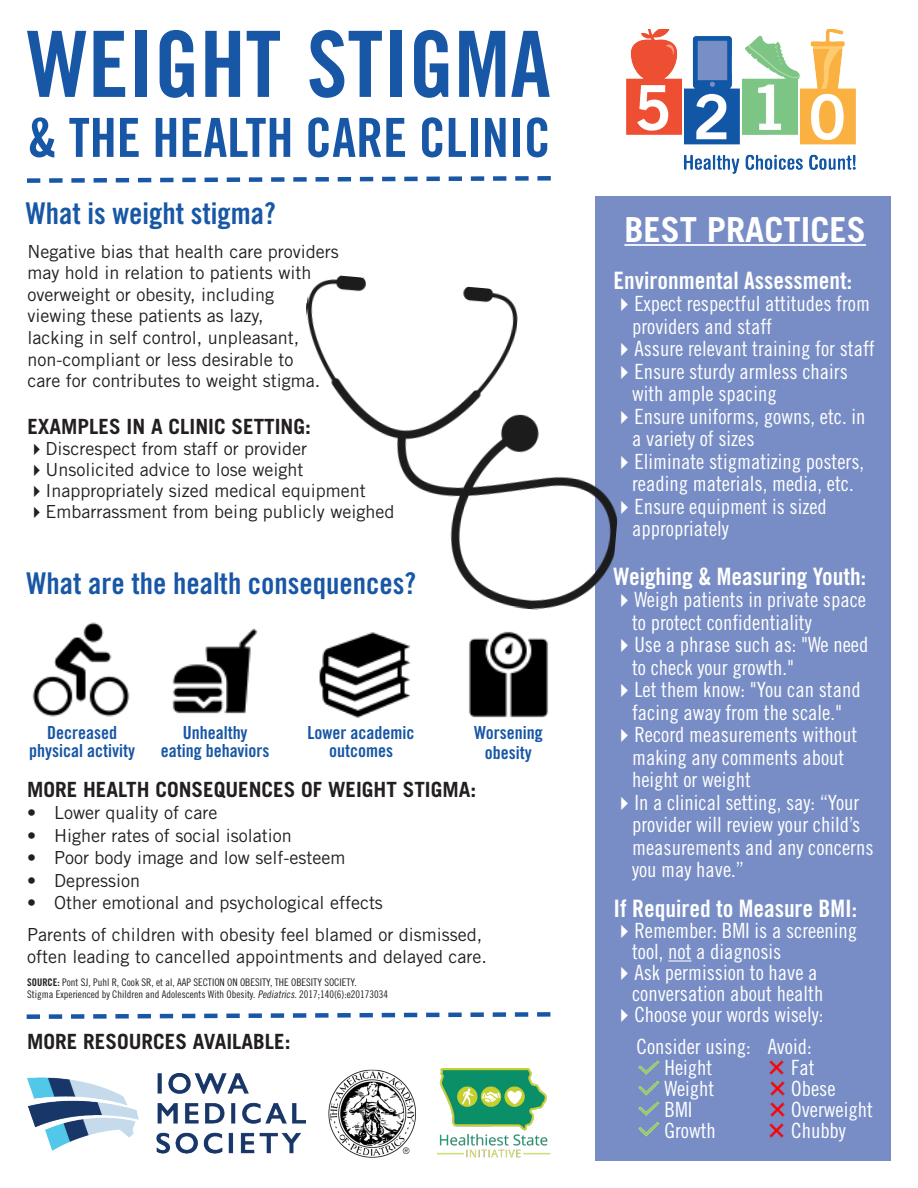
<style>
.page{position:relative;width:918px;height:1188px;background:#fff}
.page>*{position:absolute;margin:0;border:0;box-sizing:border-box;transform-origin:0 0}
.t1{font:91.5px "Trade Gothic Bold Cond Twenty";color:#1857a5}
.t2{font:54px "Trade Gothic Bold Cond Twenty";color:#1857a5}
.t3{font:700 34.5px "Trade Gothic";color:#fff}
.t4{font:30px "Trade Gothic Bold Cond Twenty";color:#1857a5}
.t5{font:24px "Trade Gothic Bold Cond Twenty";color:#fff}
.t6{font:21px/22.5px "Trade Gothic Cond Eighteen";color:#fff}
.t7{font:700 21px "Trade Gothic";color:#231f20}
.t8{font:18px/21.6px "Trade Gothic";color:#231f20}
.t9{font:18px "Trade Gothic Bold Cond Twenty";color:#1857a5}
.t10{font:10.5px "Trade Gothic Cond Eighteen";color:#231f20}
.s1{font-family:"Trade Gothic Bold Cond Twenty"}
.s2{font-style:italic}
</style>
<div class="page">
<img style="left:627px;top:29px;width:229px;height:145px">
<svg style="left:27px;top:176px;width:524px;height:7px"></svg>
<div style="left:595px;top:197px;width:296px;height:964px;background:#788dc5"></div>
<hr style="left:624px;top:244px;width:242px;height:2px;background:#fff">
<hr style="left:668px;top:960px;width:24px;height:2px;background:#fff">
<img style="left:769px;top:1060px;width:15px;height:15px">
<img style="left:770px;top:1081px;width:15px;height:15px">
<img style="left:770px;top:1102px;width:15px;height:15px">
<img style="left:769px;top:1123px;width:15px;height:15px">
<img style="left:639px;top:1060px;width:20px;height:15px">
<img style="left:639px;top:1080px;width:20px;height:16px">
<img style="left:639px;top:1101px;width:20px;height:15px">
<img style="left:639px;top:1121px;width:20px;height:16px">
<img style="left:27px;top:1073px;width:278px;height:81px">
<img style="left:328px;top:1069px;width:88px;height:89px">
<img style="left:437px;top:1069px;width:114px;height:89px">
<img style="left:305px;top:275px;width:313px;height:335px">
<svg style="left:26px;top:1012px;width:525px;height:7px"></svg>
<img style="left:32px;top:622px;width:98px;height:95px">
<img style="left:172px;top:628px;width:86px;height:86px">
<img style="left:319px;top:632px;width:92px;height:86px">
<img style="left:469px;top:631px;width:80px;height:87px">
<p class="t1" style="left:27px;top:9px;width:525px">WEIGHT STIGMA</p>
<p class="t2" style="left:27px;top:105px;width:525px">&amp; THE HEALTH CARE CLINIC</p>
<p class="t4" style="left:26px;top:195px;width:251px">What is weight stigma?</p>
<p class="t8" style="left:27px;top:240px;width:313px">Negative bias that health care providers may hold in relation to patients with</p>
<p class="t8" style="left:27px;top:283px;width:248px">overweight or obesity, including</p>
<p class="t8" style="left:27px;top:305px;width:238px">viewing these patients as lazy,</p>
<p class="t8" style="left:27px;top:327px;width:273px">lacking in self control, unpleasant, non-compliant or less desirable to</p>
<p class="t8" style="left:27px;top:370px;width:294px">care for contributes to weight stigma.</p>
<p class="t7" style="left:27px;top:414px;width:285px">EXAMPLES IN A CLINIC SETTING:</p>
<p class="t8" style="left:27px;top:438px;width:281px">✔Discrespect from staff or provider</p>
<p class="t8" style="left:27px;top:459px;width:277px">✔Unsolicited advice to lose weight</p>
<p class="t8" style="left:27px;top:480px;width:340px">✔Inappropriately sized medical equipment</p>
<p class="t8" style="left:27px;top:501px;width:368px">✔Embarrassment from being publicly weighed</p>
<p class="t4" style="left:26px;top:565px;width:391px">What are the health consequences?</p>
<p class="t9" style="left:47px;top:722px;width:71px">Decreased</p>
<p class="t9" style="left:29px;top:740px;width:107px">physical activity</p>
<p class="t9" style="left:183px;top:722px;width:66px">Unhealthy</p>
<p class="t9" style="left:161px;top:740px;width:110px">eating behaviors</p>
<p class="t9" style="left:308px;top:722px;width:108px">Lower academic</p>
<p class="t9" style="left:329px;top:740px;width:65px">outcomes</p>
<p class="t9" style="left:474px;top:722px;width:70px">Worsening</p>
<p class="t9" style="left:485px;top:741px;width:48px">obesity</p>
<p class="t7" style="left:27px;top:776px;width:451px">MORE HEALTH CONSEQUENCES OF WEIGHT STIGMA:</p>
<p class="t8" style="left:27px;top:802px;width:192px">• Lower quality of care</p>
<p class="t8" style="left:27px;top:824px;width:266px">• Higher rates of social isolation</p>
<p class="t8" style="left:27px;top:847px;width:320px">• Poor body image and low self-esteem</p>
<p class="t8" style="left:27px;top:869px;width:115px">• Depression</p>
<p class="t8" style="left:27px;top:892px;width:357px">• Other emotional and psychological effects</p>
<p class="t8" style="left:27px;top:923px;width:457px">Parents of children with obesity feel blamed or dismissed,</p>
<p class="t8" style="left:27px;top:946px;width:461px">often leading to cancelled appointments and delayed care.</p>
<p class="t10" style="left:27px;top:976px;width:331px"><span class="s1">SOURCE:</span> Pont SJ, Puhl R, Cook SR, et al, AAP SECTION ON OBESITY, THE OBESITY SOCIETY.</p>
<p class="t10" style="left:27px;top:988px;width:363px">Stigma Experienced by Children and Adolescents With Obesity. <span class="s2">Pediatrics.</span>2017;140(6):e20173034</p>
<p class="t7" style="left:27px;top:1029px;width:265px">MORE RESOURCES AVAILABLE:</p>
<p class="t3" style="left:624px;top:208px;width:243px">BEST PRACTICES</p>
<p class="t5" style="left:613px;top:265px;width:240px">Environmental Assessment:</p>
<p class="t6" style="left:632px;top:292px;width:239px;text-indent:-19px">✔Expect respectful attitudes from providers and staff</p>
<p class="t6" style="left:613px;top:337px;width:263px">✔Assure relevant training for staff</p>
<p class="t6" style="left:632px;top:360px;width:217px;text-indent:-19px">✔Ensure sturdy armless chairs with ample spacing</p>
<p class="t6" style="left:632px;top:405px;width:235px;text-indent:-19px">✔Ensure uniforms, gowns, etc. in a variety of sizes</p>
<p class="t6" style="left:613px;top:450px;width:252px;text-align:center">✔Eliminate stigmatizing posters, reading materials, media, etc.</p>
<p class="t6" style="left:613px;top:495px;width:215px">✔Ensure equipment is sized</p>
<p class="t6" style="left:632px;top:517px;width:98px">appropriately</p>
<p class="t5" style="left:613px;top:562px;width:254px">Weighing &amp; Measuring Youth:</p>
<p class="t6" style="left:632px;top:588px;width:236px;text-indent:-19px">✔Weigh patients in private space to protect confidentiality</p>
<p class="t6" style="left:632px;top:633px;width:238px;text-indent:-19px">✔Use a phrase such as: "We need to check your growth."</p>
<p class="t6" style="left:613px;top:678px;width:249px">✔Let them know: "You can stand</p>
<p class="t6" style="left:632px;top:701px;width:211px">facing away from the scale."</p>
<p class="t6" style="left:632px;top:723px;width:227px;text-indent:-19px">✔Record measurements without making any comments about height or weight</p>
<p class="t6" style="left:613px;top:791px;width:248px">✔In a clinical setting, say: “Your</p>
<p class="t6" style="left:632px;top:813px;width:230px">provider will review your child’s</p>
<p class="t6" style="left:632px;top:836px;width:243px">measurements and any concerns you may have.”</p>
<p class="t5" style="left:613px;top:894px;width:245px">If Required to Measure BMI:</p>
<p class="t6" style="left:632px;top:920px;width:227px;line-height:21px;text-indent:-19px">✔Remember: BMI is a screening tool, not a diagnosis</p>
<p class="t6" style="left:613px;top:961px;width:206px">✔Ask permission to have a</p>
<p class="t6" style="left:632px;top:982px;width:193px">conversation about health</p>
<p class="t6" style="left:613px;top:1003px;width:211px">✔Choose your words wisely:</p>
<p class="t6" style="left:637px;top:1035px;width:116px">Consider using:</p>
<p class="t6" style="left:665px;top:1056px;width:49px">Height</p>
<p class="t6" style="left:665px;top:1077px;width:51px">Weight</p>
<p class="t6" style="left:665px;top:1098px;width:29px">BMI</p>
<p class="t6" style="left:665px;top:1119px;width:53px">Growth</p>
<p class="t6" style="left:768px;top:1035px;width:45px">Avoid:</p>
<p class="t6" style="left:791px;top:1056px;width:25px">Fat</p>
<p class="t6" style="left:791px;top:1077px;width:46px">Obese</p>
<p class="t6" style="left:791px;top:1098px;width:83px">Overweight</p>
<p class="t6" style="left:791px;top:1119px;width:56px">Chubby</p>
</div>
